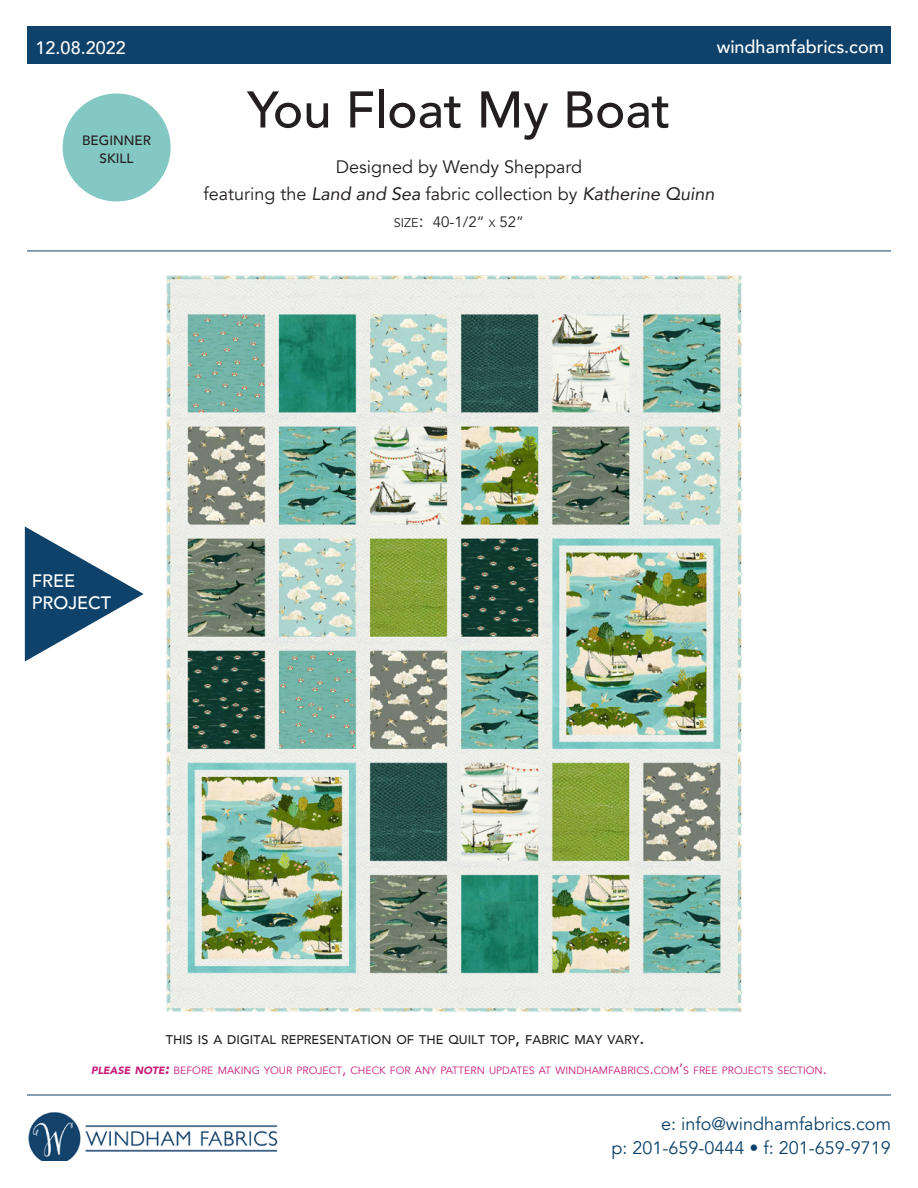
<style>
.page{position:relative;width:918px;height:1188px;background:#fff}
.page>*{position:absolute;margin:0;border:0;box-sizing:border-box;transform-origin:0 0}
.t1{font:500 51px "Avenir";color:#231f20}
.t2{font:18px/27px "Avenir";color:#231f20;text-align:center}
.t3{font:18px/24px "Avenir";color:#0e426a;text-align:right}
.t4{font:500 18px/21.6px "Avenir";color:#fff}
.t5{font:15px "Avenir";color:#231f20}
.t6{font:500 13.5px/18px "Avenir";color:#231f20;text-align:center}
.t7{font:500 12.6px "Avenir";color:#231f20}
.t8{font:10.5px "Avenir";color:#c71a78}
.s1{font-style:italic}
.s2{font-size:12.6px}
.s3{font-size:18px}
.s4{font-size:10.5px}
.s5{font-weight:900;font-style:italic}
.s6{font-weight:900;font-style:italic;font-size:15px}
.s7{font-size:15px}
</style>
<div class="page">
<div style="left:27px;top:26px;width:864px;height:38px;background:#0e426a"></div>
<hr style="left:27px;top:1095px;width:864px;height:1px;background:#0e426a">
<hr style="left:27px;top:251px;width:864px;height:1px;background:#0e426a">
<svg style="left:25px;top:526px;width:119px;height:136px"></svg>
<img style="left:28px;top:1112px;width:250px;height:48px">
<div style="left:63px;top:93px;width:108px;height:108px;background:#83c8c3;border-radius:50%"></div>
<img style="left:166px;top:275px;width:576px;height:737px">
<h2 class="t4" style="left:36px;top:36px;width:92px">12.08.2022</h2>
<h2 class="t4" style="left:717px;top:34px;width:169px">windhamfabrics.com</h2>
<p class="t6" style="left:82px;top:131px;width:70px">BEGINNER<br>SKILL</p>
<h1 class="t1" style="left:247px;top:66px;width:425px">You Float My Boat</h1>
<h2 class="t2" style="left:203px;top:154px;width:513px">Designed by Wendy Sheppard<br>featuring the <span class="s1">Land and Sea</span> fabric collection by <span class="s1">Katherine Quinn</span></h2>
<h3 class="t5" style="left:394px;top:213px;width:132px"><span class="s2">SIZE</span><span class="s3">:</span> 40-1/2” <span class="s4">X</span> 52”</h3>
<h2 class="t4" style="left:32px;top:569px;width:81px">FREE<br>PROJECT</h2>
<p class="t7" style="left:166px;top:1028px;width:480px">THIS IS A DIGITAL REPRESENTATION OF THE QUILT TOP<span class="s3">,</span> FABRIC MAY VARY<span class="s3">.</span></p>
<p class="t8" style="left:91px;top:1064px;width:737px"><span class="s5">PLEASE NOTE</span><span class="s6">:</span> BEFORE MAKING YOUR PROJECT<span class="s7">,</span> CHECK FOR ANY PATTERN UPDATES AT WINDHAMFABRICS<span class="s7">.</span>COM<span class="s7">’</span>S FREE PROJECTS SECTION<span class="s7">.</span></p>
<h2 class="t3" style="left:612px;top:1112px;width:281px">e: info@windhamfabrics.com<br>p: 201-659-0444 • f: 201-659-9719</h2>
</div>
